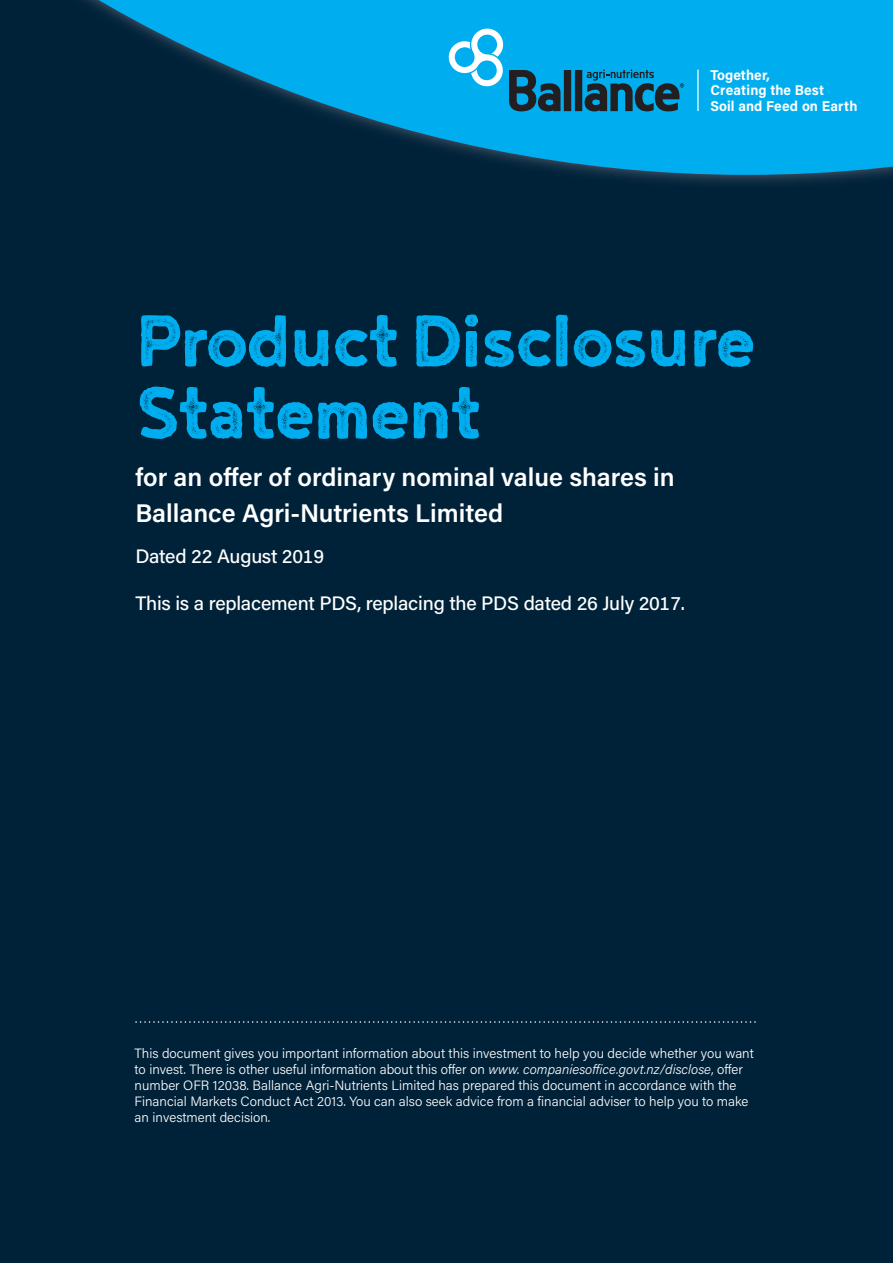
<style>
.page{position:relative;width:893px;height:1263px;background:#002239}
.page>*{position:absolute;margin:0;border:0;box-sizing:border-box;transform-origin:0 0}
.t1{font:90px/72px "Noyh A Cafe Press 1";letter-spacing:-.025em;color:#00aeef}
.t2{font:600 25.5px/36px "Acumin Pro";color:#fff}
.t3{font:500 19.5px "Acumin Pro";letter-spacing:-.01em;color:#fff}
.t4{font:700 14.25px/15.6px "Acumin Pro";letter-spacing:.005em;color:#fff;scale:.96 1}
.t5{font:300 13.5px/16.2px "Acumin Pro";color:#fff}
.s1{font-style:italic}
</style>
<div class="page">
<svg style="left:135px;top:1021px;width:621px;height:2px"></svg>
<img style="left:614px;top:175px;width:266px;height:7px">
<svg style="left:86px;top:0;width:807px;height:175px;fill:#00aeef"></svg>
<svg style="left:446px;top:27px;width:238px;height:84px;background:#1697c8"></svg>
<hr style="left:697px;top:70px;width:2px;height:41px;background:#fff">
<p class="t4" style="left:710px;top:66px;width:155px">Together,<br>Creating the Best<br>Soil and Feed on Earth</p>
<h1 class="t1" style="left:135px;top:302px;width:622px">Product Disclosure<br>Statement</h1>
<h2 class="t2" style="left:135px;top:458px;width:541px">for an offer of ordinary nominal value shares in<br>Ballance Agri-Nutrients Limited</h2>
<h3 class="t3" style="left:135px;top:542px;width:190px">Dated 22 August 2019</h3>
<h3 class="t3" style="left:135px;top:589px;width:551px">This is a replacement PDS, replacing the PDS dated 26 July 2017.</h3>
<p class="t5" style="left:135px;top:1044px;width:621px">This document gives you important information about this investment to help you decide whether you want to invest. There is other useful information about this offer on <span class="s1">www. companiesoffice.govt.nz/disclose</span>, offer number OFR 12038. Ballance Agri-Nutrients Limited has prepared this document in accordance with the Financial Markets Conduct Act 2013. You can also seek advice from a financial adviser to help you to make an investment decision.</p>
</div>
